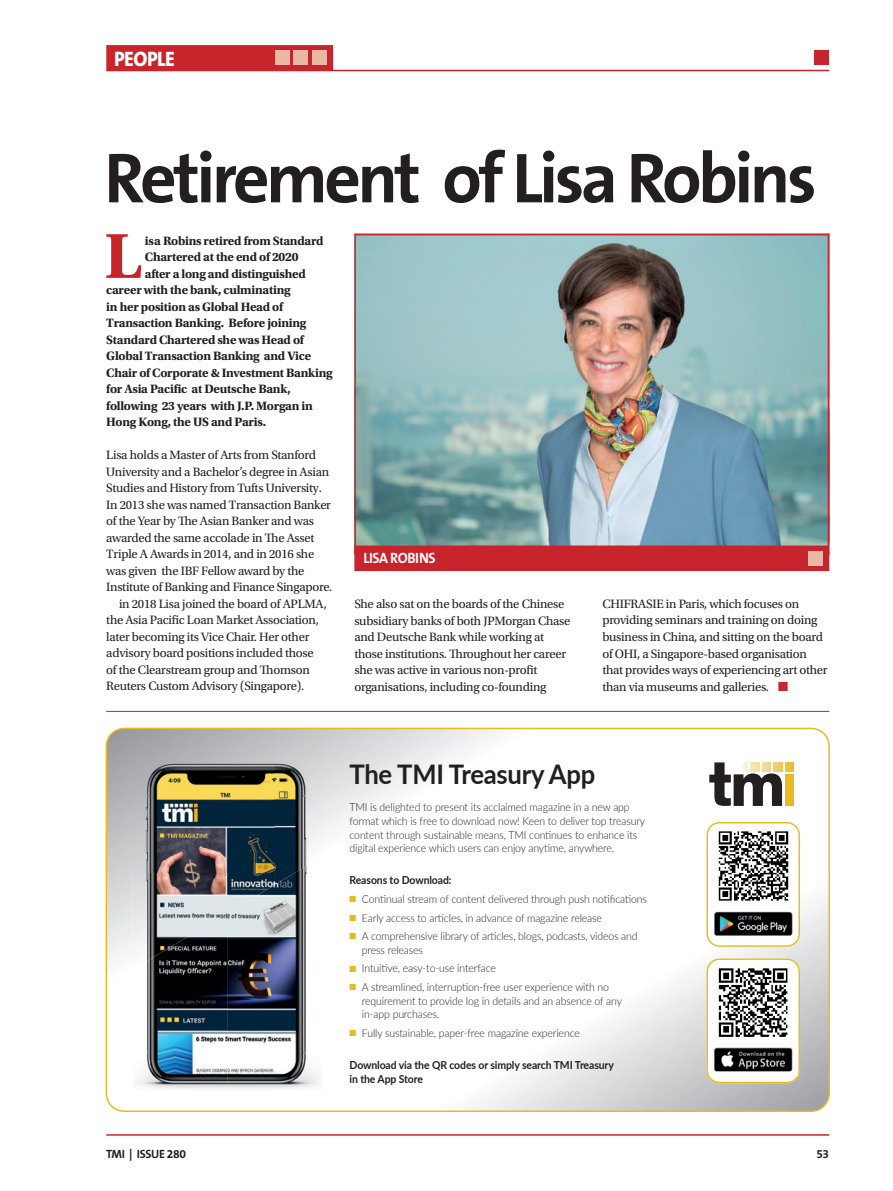
<style>
.page{position:relative;width:893px;height:1191px;background:#fff}
.page>*{position:absolute;margin:0;border:0;box-sizing:border-box;transform-origin:0 0}
.t1{font:700 71.4px "The Sans B7";letter-spacing:-.05em;color:#231f20}
.t2{font:700 66.75px "Utopia Std";color:#c8242b}
.t3{font:700 27px "Lato";letter-spacing:-.01em;color:#231f20;scale:.95 1}
.t4{font:800 21px "The Sans B8";letter-spacing:-.025em;color:#fff;scale:.95 1}
.t5{font:700 15px "The Sans B7";letter-spacing:-.03em;color:#fff;scale:.95 1}
.t6{font:12.75px/16.5px "Utopia Std";letter-spacing:-.02em;color:#231f20}
.t7{font:700 12.75px "Utopia Std";letter-spacing:-.02em;color:#231f20}
.t8{font:700 12px "The Sans B7";letter-spacing:-.03em;color:#231f20}
.t9{font:300 11.1px/13.6px "Lato";letter-spacing:-.01em;color:#231f20;scale:.95 1}
.t10{font:700 11.1px/13.6px "Lato";letter-spacing:-.01em;color:#231f20;scale:.95 1}
.s1{color:#c8242b}
.s2{color:#e8ba20}
</style>
<div class="page">
<hr style="left:106px;top:1134px;width:723px;height:1px;background:#c8242b">
<hr style="left:106px;top:70px;width:723px;height:1px;background:#c8242b">
<div style="left:106px;top:45px;width:227px;height:26px;background:#c8242b;border:2px solid #c8242b"></div>
<div style="left:275px;top:50px;width:15px;height:15px;background:#ecb8a6"></div>
<div style="left:293px;top:50px;width:15px;height:15px;background:#ecb8a6"></div>
<div style="left:313px;top:50px;width:14px;height:15px;background:#ecb8a6"></div>
<div style="left:814px;top:50px;width:15px;height:14px;background:#c8242b"></div>
<img style="left:357px;top:237px;width:469px;height:308px">
<div style="left:354px;top:234px;width:475px;height:320px;border:2px solid #c8242b"></div>
<div style="left:354px;top:545px;width:475px;height:26px;background:#c8242b;border:2px solid #c8242b"></div>
<div style="left:808px;top:550px;width:15px;height:15px;background:#ecb8a6"></div>
<hr style="left:106px;top:711px;width:723px;height:1px;background:#c8242b">
<svg style="left:472px;top:898px;width:357px;height:213px"></svg>
<svg style="left:106px;top:730px;width:432px;height:255px"></svg>
<svg style="left:709px;top:762px;width:85px;height:44px"></svg>
<svg style="left:706px;top:822px;width:94px;height:124px"></svg>
<img style="left:713px;top:828px;width:80px;height:78px">
<img style="left:709px;top:906px;width:88px;height:32px">
<svg style="left:706px;top:958px;width:94px;height:125px"></svg>
<img style="left:713px;top:964px;width:80px;height:79px">
<img style="left:709px;top:1043px;width:88px;height:32px">
<img style="left:227px;top:885px;width:95px;height:204px">
<img style="left:133px;top:969px;width:94px;height:120px">
<img style="left:133px;top:730px;width:142px;height:143px">
<img style="left:275px;top:730px;width:47px;height:155px">
<img style="left:133px;top:873px;width:94px;height:96px">
<img style="left:227px;top:873px;width:48px;height:40px">
<div style="left:106px;top:727px;width:724px;height:385px;border:2px solid #e7ba26;border-radius:18px"></div>
<h3 class="t4" style="left:114px;top:47px;width:66px">PEOPLE</h3>
<h1 class="t1" style="left:104px;top:141px;width:714px">Retirement of Lisa Robins</h1>
<h2 class="t2" style="left:104px;top:217px;width:39px">L</h2>
<p class="t7" style="left:145px;top:233px;width:180px">isa Robins retired from Standard</p>
<p class="t7" style="left:145px;top:250px;width:155px">Chartered at the end of 2020</p>
<p class="t7" style="left:145px;top:266px;width:163px">after a long and distinguished</p>
<p class="t7" style="left:106px;top:283px;width:186px">career with the bank, culminating</p>
<p class="t7" style="left:106px;top:299px;width:178px">in her position as Global Head of</p>
<p class="t7" style="left:106px;top:316px;width:202px">Transaction Banking. Before joining</p>
<p class="t7" style="left:106px;top:332px;width:199px">Standard Chartered she was Head of</p>
<p class="t7" style="left:106px;top:349px;width:206px">Global Transaction Banking and Vice</p>
<p class="t7" style="left:106px;top:365px;width:228px">Chair of Corporate &amp; Investment Banking</p>
<p class="t7" style="left:106px;top:382px;width:186px">for Asia Pacific at Deutsche Bank,</p>
<p class="t7" style="left:106px;top:398px;width:208px">following 23 years with J.P. Morgan in</p>
<p class="t7" style="left:106px;top:415px;width:161px">Hong Kong, the US and Paris.</p>
<p class="t6" style="left:106px;top:447px;width:211px">Lisa holds a Master of Arts from Stanford</p>
<p class="t6" style="left:106px;top:464px;width:224px">University and a Bachelor’s degree in Asian</p>
<p class="t6" style="left:106px;top:480px;width:217px">Studies and History from Tufts University.</p>
<p class="t6" style="left:106px;top:497px;width:226px">In 2013 she was named Transaction Banker</p>
<p class="t6" style="left:106px;top:513px;width:209px">of the Year by The Asian Banker and was</p>
<p class="t6" style="left:106px;top:530px;width:210px">awarded the same accolade in The Asset</p>
<p class="t6" style="left:106px;top:546px;width:210px">Triple A Awards in 2014, and in 2016 she</p>
<p class="t6" style="left:106px;top:563px;width:200px">was given the IBF Fellow award by the</p>
<p class="t6" style="left:106px;top:579px;width:228px">Institute of Banking and Finance Singapore.</p>
<p class="t6" style="left:119px;top:596px;width:209px">in 2018 Lisa joined the board of APLMA,</p>
<p class="t6" style="left:106px;top:612px;width:214px">the Asia Pacific Loan Market Association,</p>
<p class="t6" style="left:106px;top:629px;width:205px">later becoming its Vice Chair. Her other</p>
<p class="t6" style="left:106px;top:645px;width:209px">advisory board positions included those</p>
<p class="t6" style="left:106px;top:662px;width:205px">of the Clearstream group and Thomson</p>
<p class="t6" style="left:106px;top:678px;width:199px">Reuters Custom Advisory (Singapore).</p>
<p class="t5" style="left:363px;top:550px;width:78px">LISA ROBINS</p>
<p class="t6" style="left:354px;top:596px;width:218px">She also sat on the boards of the Chinese subsidiary banks of both JPMorgan Chase and Deutsche Bank while working at those institutions. Throughout her career she was active in various non-profit organisations, including co-founding</p>
<p class="t6" style="left:602px;top:596px;width:227px">CHIFRASIE in Paris, which focuses on providing seminars and training on doing business in China, and sitting on the board of OHI, a Singapore-based organisation that provides ways of experiencing art other than via museums and galleries. <span class="s1">■</span></p>
<h3 class="t3" style="left:350px;top:754px;width:260px">The TMI Treasury App</h3>
<p class="t9" style="left:350px;top:800px;width:313px">TMI is delighted to present its acclaimed magazine in a new app format which is free to download now! Keen to deliver top treasury content through sustainable means, TMI continues to enhance its digital experience which users can enjoy anytime, anywhere.</p>
<p class="t10" style="left:350px;top:873px;width:109px">Reasons to Download:</p>
<p class="t9" style="left:350px;top:891px;width:315px"><span class="s2">■</span> Continual stream of content delivered through push notifications</p>
<p class="t9" style="left:350px;top:910px;width:267px"><span class="s2">■</span> Early access to articles, in advance of magazine release</p>
<p class="t9" style="left:362px;top:929px;width:292px;text-indent:-12px"><span class="s2">■</span> A comprehensive library of articles, blogs, podcasts, videos and press releases</p>
<p class="t9" style="left:350px;top:961px;width:156px"><span class="s2">■</span> Intuitive, easy-to-use interface</p>
<p class="t9" style="left:362px;top:979px;width:275px;text-indent:-12px"><span class="s2">■</span> A streamlined, interruption-free user experience with no requirement to provide log in details and an absence of any in-app purchases.</p>
<p class="t9" style="left:350px;top:1025px;width:244px"><span class="s2">■</span> Fully sustainable, paper-free magazine experience</p>
<p class="t10" style="left:350px;top:1057px;width:280px">Download via the QR codes or simply search TMI Treasury in the App Store</p>
<p class="t8" style="left:106px;top:1147px;width:81px">TMI | ISSUE 280</p>
<p class="t8" style="left:816px;top:1147px;width:14px">53</p>
</div>
